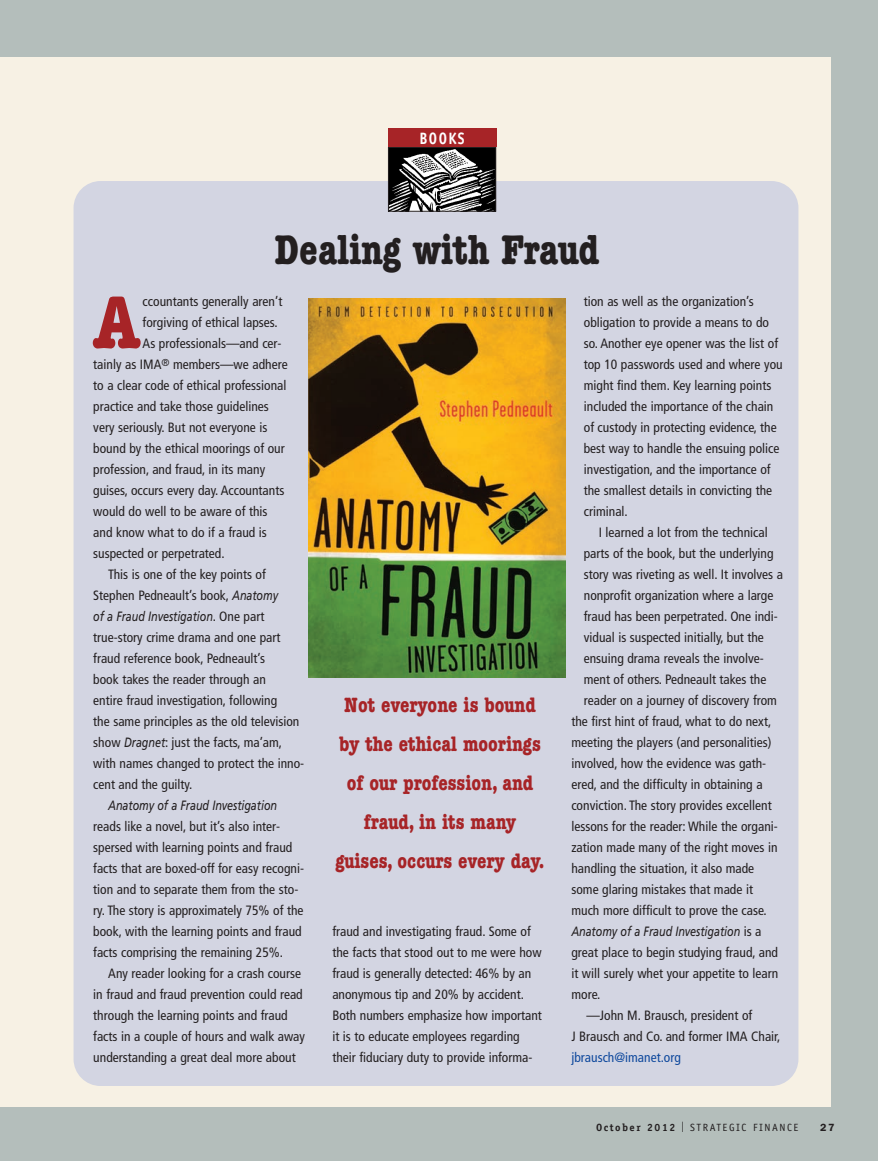
<style>
.page{position:relative;width:878px;height:1161px;background:#b4bebb}
.page>*{position:absolute;margin:0;border:0;box-sizing:border-box;transform-origin:0 0}
.t1{font:700 condensed 75.3px "American Typewriter";color:#a72427}
.t2{font:700 condensed 42px "American Typewriter";color:#231f20}
.t3{font:700 condensed 21px/39px "American Typewriter";color:#a72427;text-align:center}
.t4{font:700 16.5px "Officina Sans";letter-spacing:.1em;color:#fff;scale:.85 1}
.t5{font:condensed 13.5px/21px "Frutiger";color:#231f20}
.t6{font:italic 13.5px "Frutiger";letter-spacing:-.005em;color:#231f20;scale:.8 1}
.t7{font:condensed 13.5px "Frutiger";color:#0f499d}
.t8{font:10.5px "Officina Sans";letter-spacing:.15em;color:#231f20}
.t9{font:700 10.5px "Officina Serif";letter-spacing:.15em;color:#231f20}
.t10{font:600 10.5px "Franklin Gothic";color:#231f20}
.s1{font-style:italic;font-stretch:normal}
.s2{font-style:normal;font-stretch:condensed}
.s3{font-family:"Officina Serif";font-weight:700}
.s4{font-family:"Franklin Gothic";font-size:15px}
</style>
<div class="page">
<div style="left:0;top:57px;width:831px;height:1050px;background:#f7f1e4"></div>
<div style="left:74px;top:181px;width:724px;height:905px;background:#d3d5e2;border-radius:27px"></div>
<img style="left:390px;top:149px;width:104px;height:61px">
<div style="left:388px;top:147px;width:108px;height:65px;border:1px solid #231f20"></div>
<div style="left:388px;top:128px;width:108px;height:19px;background:#a72427"></div>
<img style="left:308px;top:299px;width:257px;height:378px">
<p class="t4" style="left:419px;top:128px;width:55px">BOOKS</p>
<h2 class="t2" style="left:274px;top:225px;width:326px">Dealing with Fraud</h2>
<h1 class="t1" style="left:93px;top:278px;width:48px">A</h1>
<p class="t5" style="left:143px;top:291px;width:141px">ccountants generally aren’t</p>
<p class="t5" style="left:143px;top:312px;width:136px">forgiving of ethical lapses.</p>
<p class="t5" style="left:143px;top:333px;width:140px">As professionals—and cer-</p>
<p class="t5" style="left:93px;top:354px;width:196px">tainly as IMA<sup>®</sup> members—we adhere</p>
<p class="t5" style="left:93px;top:375px;width:195px">to a clear code of ethical professional</p>
<p class="t5" style="left:93px;top:396px;width:177px">practice and take those guidelines</p>
<p class="t5" style="left:93px;top:417px;width:176px">very seriously. But not everyone is</p>
<p class="t5" style="left:93px;top:438px;width:193px">bound by the ethical moorings of our</p>
<p class="t5" style="left:93px;top:459px;width:173px">profession, and fraud, in its many</p>
<p class="t5" style="left:93px;top:480px;width:192px">guises, occurs every day. Accountants</p>
<p class="t5" style="left:93px;top:501px;width:176px">would do well to be aware of this</p>
<p class="t5" style="left:93px;top:522px;width:175px">and know what to do if a fraud is</p>
<p class="t5" style="left:93px;top:543px;width:133px">suspected or perpetrated.</p>
<p class="t5" style="left:108px;top:564px;width:159px">This is one of the key points of</p>
<p class="t5" style="left:93px;top:585px;width:186px">Stephen Pedneault’s book, <span class="s1">Anatomy</span></p>
<p class="t6" style="left:93px;top:608px;width:215px">of a Fraud Investigation<span class="s2">. One part</span></p>
<p class="t5" style="left:93px;top:627px;width:189px">true-story crime drama and one part</p>
<p class="t5" style="left:93px;top:648px;width:173px">fraud reference book, Pedneault’s</p>
<p class="t5" style="left:93px;top:669px;width:174px">book takes the reader through an</p>
<p class="t5" style="left:93px;top:690px;width:185px">entire fraud investigation, following</p>
<p class="t5" style="left:93px;top:711px;width:208px">the same principles as the old television</p>
<p class="t5" style="left:93px;top:732px;width:190px">show <span class="s1">Dragnet</span>: just the facts, ma’am,</p>
<p class="t5" style="left:93px;top:753px;width:212px">with names changed to protect the inno-</p>
<p class="t5" style="left:93px;top:774px;width:100px">cent and the guilty.</p>
<p class="t6" style="left:108px;top:797px;width:212px">Anatomy of a Fraud Investigation</p>
<p class="t5" style="left:93px;top:816px;width:212px">reads like a novel, but it’s also inter&shy;spersed with learning points and fraud facts that are boxed-off for easy recogni&shy;tion and to separate them from the sto&shy;ry. The story is approximately 75% of the book, with the learning points and fraud facts comprising the remaining 25%.</p>
<p class="t5" style="left:93px;top:963px;width:213px;text-indent:15px">Any reader looking for a crash course in fraud and fraud prevention could read through the learning points and fraud facts in a couple of hours and walk away understanding a great deal more about</p>
<h3 class="t3" style="left:335px;top:685px;width:211px">Not everyone is bound by the ethical moorings of our profession, and fraud, in its many guises, occurs every day.</h3>
<p class="t5" style="left:332px;top:921px;width:211px">fraud and investigating fraud. Some of the facts that stood out to me were how fraud is generally detected: 46% by an anonymous tip and 20% by accident.<br>Both numbers emphasize how important it is to educate employees regarding their fiduciary duty to provide informa-</p>
<p class="t5" style="left:583px;top:291px;width:200px">tion as well as the organization’s obligation to provide a means to do so. Another eye opener was the list of top 10 passwords used and where you might find them. Key learning points included the importance of the chain of custody in protecting evidence, the best way to handle the ensuing police investigation, and the importance of the smallest details in convicting the criminal.</p>
<p class="t5" style="left:598px;top:522px;width:170px">I learned a lot from the technical</p>
<p class="t5" style="left:583px;top:543px;width:191px">parts of the book, but the underlying</p>
<p class="t5" style="left:583px;top:564px;width:201px">story was riveting as well. It involves a</p>
<p class="t5" style="left:583px;top:585px;width:191px">nonprofit organization where a large</p>
<p class="t5" style="left:583px;top:606px;width:195px">fraud has been perpetrated. One indi-</p>
<p class="t5" style="left:583px;top:627px;width:181px">vidual is suspected initially, but the</p>
<p class="t5" style="left:583px;top:648px;width:181px">ensuing drama reveals the involve-</p>
<p class="t5" style="left:583px;top:669px;width:184px">ment of others. Pedneault takes the</p>
<p class="t5" style="left:583px;top:690px;width:195px">reader on a journey of discovery from</p>
<p class="t5" style="left:571px;top:711px;width:201px">the first hint of fraud, what to do next,</p>
<p class="t5" style="left:571px;top:732px;width:202px">meeting the players (and personalities)</p>
<p class="t5" style="left:571px;top:753px;width:196px">involved, how the evidence was gath-</p>
<p class="t5" style="left:571px;top:774px;width:193px">ered, and the difficulty in obtaining a</p>
<p class="t5" style="left:571px;top:795px;width:202px">conviction. The story provides excellent</p>
<p class="t5" style="left:571px;top:816px;width:208px">lessons for the reader: While the organi-</p>
<p class="t5" style="left:571px;top:837px;width:208px">zation made many of the right moves in</p>
<p class="t5" style="left:571px;top:858px;width:184px">handling the situation, it also made</p>
<p class="t5" style="left:571px;top:879px;width:183px">some glaring mistakes that made it</p>
<p class="t5" style="left:571px;top:900px;width:197px">much more difficult to prove the case.</p>
<p class="t6" style="left:571px;top:923px;width:239px">Anatomy of a Fraud Investigation <span class="s2">is a</span></p>
<p class="t5" style="left:571px;top:942px;width:208px">great place to begin studying fraud, and</p>
<p class="t5" style="left:571px;top:963px;width:208px">it will surely whet your appetite to learn</p>
<p class="t5" style="left:571px;top:984px;width:30px">more.</p>
<p class="t5" style="left:586px;top:1005px;width:167px">—John M. Brausch, president of</p>
<p class="t5" style="left:571px;top:1026px;width:210px">J Brausch and Co. and former IMA Chair,</p>
<p class="t7" style="left:571px;top:1049px;width:111px">jbrausch@imanet.org</p>
<p class="t8" style="left:596px;top:1123px;width:202px"><span class="s3">October 2012</span> <span class="s4">I</span> STRATEGIC FINANCE</p>
<p class="t8" style="left:690px;top:1121px;width:110px">STRATEGIC FINANCE</p>
<p class="t10" style="left:818px;top:1122px;width:16px">27</p>
<p class="t10" style="left:820px;top:1121px;width:16px">27</p>
<p class="t9" style="left:587px;top:1122px;width:88px">February 2010</p>
</div>
